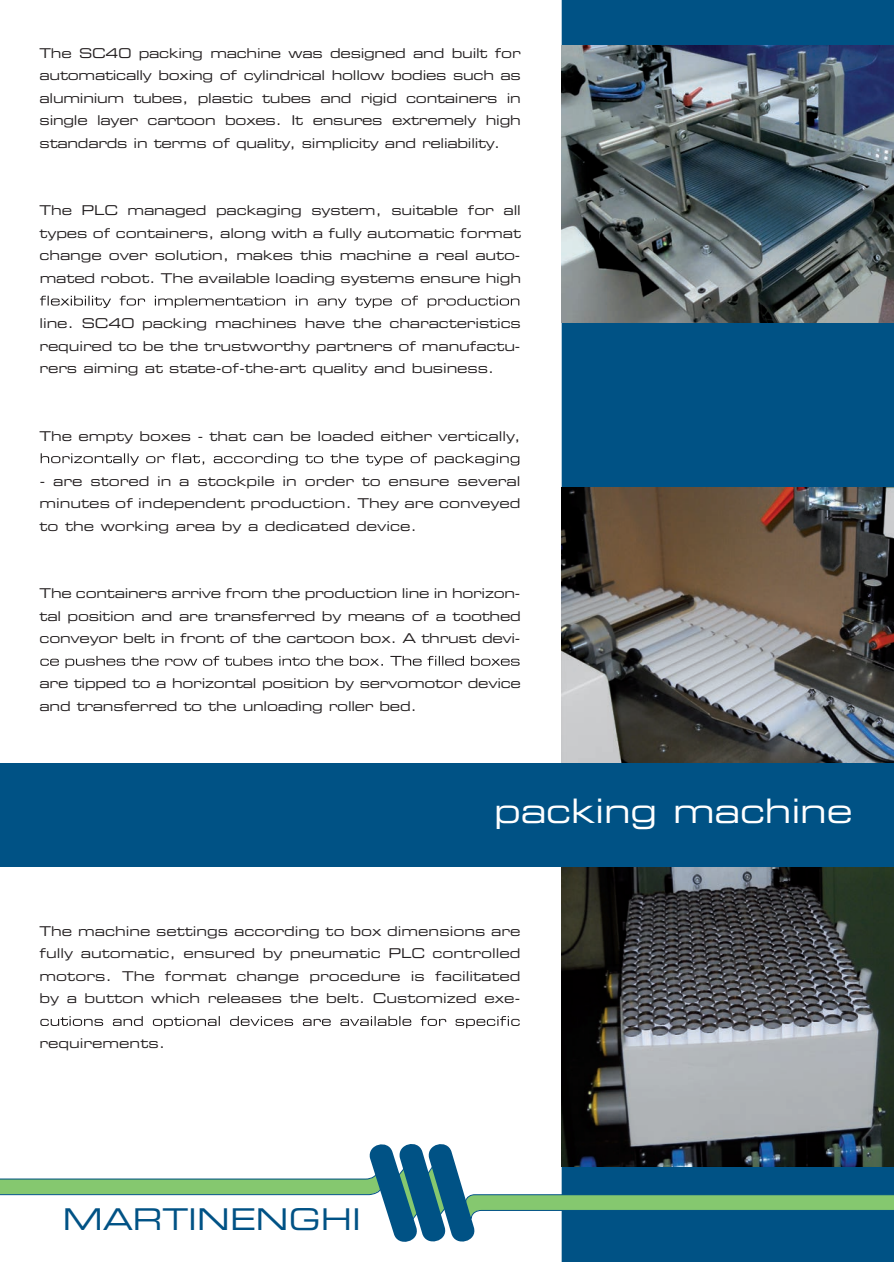
<style>
.page{position:relative;width:894px;height:1262px;background:#fff}
.page>*{position:absolute;margin:0;border:0;box-sizing:border-box;transform-origin:0 0}
.t1{font:33.75px "Eurostile LT Std Ex 2";letter-spacing:-.005em;color:#fff}
.t2{font:30px "Eurostile LT Std Ex 2";color:#005285}
.t3{font:13.5px/22.5px "Eurostile LT Std Ex 2";letter-spacing:-.01em;color:#231f20;text-align:justify}
</style>
<div class="page">
<svg style="left:40px;top:296px;width:479px;height:12px"></svg>
<svg style="left:41px;top:453px;width:478px;height:12px"></svg>
<svg style="left:40px;top:656px;width:479px;height:12px"></svg>
<svg style="left:40px;top:1016px;width:479px;height:12px"></svg>
<div style="left:561px;top:0;width:332px;height:1262px;background:#005285"></div>
<svg style="left:0;top:1144px;width:893px;height:103px"></svg>
<img style="left:561px;top:867px;width:332px;height:299px">
<img style="left:561px;top:487px;width:332px;height:276px">
<div style="left:0;top:763px;width:893px;height:104px;background:#005285"></div>
<img style="left:561px;top:46px;width:332px;height:277px">
<p class="t3" style="left:40px;top:41px;width:482px">The SC40 packing machine was designed and built for automatically boxing of cylindrical hollow bodies such as aluminium tubes, plastic tubes and rigid containers in single layer cartoon boxes. It ensures extremely high standards in terms of quality, simplicity and reliability.</p>
<p class="t3" style="left:40px;top:199px;width:483px">The PLC managed packaging system, suitable for all types of containers, along with a fully automatic format change over solution, makes this machine a real auto&shy;mated robot. The available loading systems ensure high</p>
<p class="t3" style="left:40px;top:311px;width:482px">line. SC40 packing machines have the characteristics required to be the trustworthy partners of manufactu&shy;rers aiming at state-of-the-art quality and business.</p>
<p class="t3" style="left:40px;top:424px;width:482px">The empty boxes - that can be loaded either vertically,</p>
<p class="t3" style="left:40px;top:469px;width:482px">- are stored in a stockpile in order to ensure several minutes of independent production. They are conveyed to the working area by a dedicated device.</p>
<p class="t3" style="left:40px;top:582px;width:482px">The containers arrive from the production line in horizon&shy;tal position and are transferred by means of a toothed conveyor belt in front of the cartoon box. A thrust devi-</p>
<p class="t3" style="left:40px;top:672px;width:482px">are tipped to a horizontal position by servomotor device and transferred to the unloading roller bed.</p>
<h1 class="t1" style="left:494px;top:788px;width:360px">packing machine</h1>
<p class="t3" style="left:40px;top:919px;width:482px">The machine settings according to box dimensions are fully automatic, ensured by pneumatic PLC controlled motors. The format change procedure is facilitated by a button which releases the belt. Customized exe-</p>
<p class="t3" style="left:40px;top:1032px;width:127px">requirements.</p>
<h2 class="t2" style="left:63px;top:1198px;width:300px">MARTINENGHI</h2>
</div>
